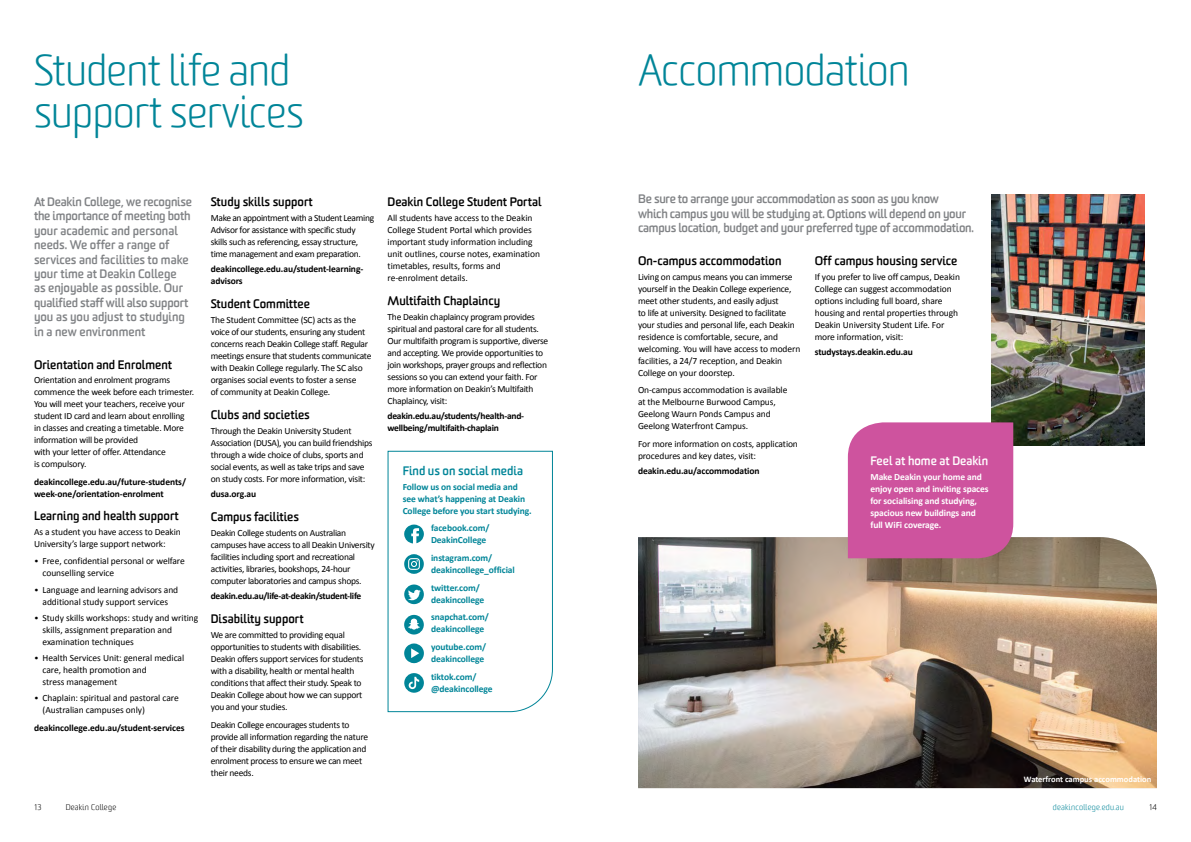
<style>
.page{position:relative;width:1191px;height:842px;background:#fff}
.page>*{position:absolute;margin:0;border:0;box-sizing:border-box;transform-origin:0 0}
.t1{font:300 42px/42px "Worldly";letter-spacing:-.01em;color:#008598}
.t2{font:700 12px/14.4px "Worldly";color:#808285}
.t3{font:700 12px "Worldly";color:#000}
.t4{font:700 12px/14.4px "Worldly";letter-spacing:-.02em;color:#808285}
.t5{font:700 12px "Worldly";color:#008598}
.t6{font:700 12px "Worldly";color:#fff}
.t7{font:9.5px/12px "Calibri";letter-spacing:-.025em;color:#000}
.t8{font:9.5px/12px "Calibri";letter-spacing:-.005em;color:#000}
.t9{font:700 9.5px/12px "Calibri";letter-spacing:-.01em;color:#000}
.t10{font:700 9.5px/12px "Calibri";letter-spacing:-.01em;color:#008598}
.t11{font:700 9.5px/12px "Calibri";letter-spacing:-.01em;color:#fff}
.t12{font:700 9.5px "Calibri";letter-spacing:-.03em;color:#000}
.t13{font:700 8.5px "Calibri";color:#fff}
.t14{font:300 8px "Worldly";letter-spacing:.03em;color:#008598}
.t15{font:300 8px "Worldly";letter-spacing:.03em;color:#000}
.s1{font-weight:300}
</style>
<div class="page">
<img style="left:638px;top:537px;width:519px;height:251px">
<img style="left:992px;top:194px;width:152px;height:251px">
<div style="left:848px;top:422px;width:165px;height:136px;background:#ce539e"></div>
<svg style="left:387px;top:450px;width:166px;height:263px"></svg>
<svg style="left:404px;top:525px;width:20px;height:18px"></svg>
<svg style="left:404px;top:643px;width:20px;height:20px"></svg>
<svg style="left:404px;top:554px;width:20px;height:20px"></svg>
<svg style="left:404px;top:615px;width:20px;height:19px"></svg>
<svg style="left:404px;top:584px;width:20px;height:20px"></svg>
<svg style="left:408px;top:590px;width:13px;height:10px"></svg>
<svg style="left:404px;top:673px;width:20px;height:20px"></svg>
<svg style="left:409px;top:677px;width:10px;height:12px"></svg>
<h1 class="t1" style="left:34px;top:51px;width:271px">Student life and support services</h1>
<h1 class="t1" style="left:638px;top:51px;width:273px">Accommodation</h1>
<p class="t2" style="left:34px;top:195px;width:159px">At Deakin College, we recognise the importance of meeting both your academic and personal needs. We offer a range of services and facilities to make your time at Deakin College<br>as enjoyable as possible. Our qualified staff will also support you as you adjust to studying in a new environment</p>
<p class="t3" style="left:34px;top:357px;width:140px">Orientation and Enrolment</p>
<p class="t7" style="left:34px;top:374px;width:161px">Orientation and enrolment programs commence the week before each trimester.<br>You will meet your teachers, receive your student ID card and learn about enrolling<br>in classes and creating a timetable. More information will be provided<br>with your letter of offer. Attendance<br>is compulsory.</p>
<p class="t9" style="left:34px;top:475px;width:154px">deakincollege.edu.au/future-students/ week-one/orientation-enrolment</p>
<p class="t3" style="left:34px;top:508px;width:146px">Learning and health support</p>
<p class="t7" style="left:34px;top:525px;width:148px">As a student you have access to Deakin<br>University’s large support network:</p>
<p class="t8" style="left:43px;top:555px;width:144px;text-indent:-9px"><span class="s1">•</span> Free, confidential personal or welfare counselling service</p>
<p class="t8" style="left:34px;top:583px;width:146px;text-align:center"><span class="s1">•</span> Language and learning advisors and additional study support services</p>
<p class="t8" style="left:43px;top:611px;width:157px;text-indent:-9px"><span class="s1">•</span> Study skills workshops: study and writing skills, assignment preparation and examination techniques</p>
<p class="t8" style="left:43px;top:652px;width:143px;text-indent:-9px"><span class="s1">•</span> Health Services Unit: general medical care, health promotion and<br>stress management</p>
<p class="t8" style="left:43px;top:692px;width:138px;text-indent:-9px"><span class="s1">•</span> Chaplain: spiritual and pastoral care (Australian campuses only)</p>
<p class="t9" style="left:34px;top:722px;width:152px">deakincollege.edu.au/student-services</p>
<p class="t3" style="left:211px;top:194px;width:104px">Study skills support</p>
<p class="t7" style="left:211px;top:211px;width:165px">Make an appointment with a Student Learning Advisor for assistance with specific study skills such as referencing, essay structure, time management and exam preparation.</p>
<p class="t9" style="left:211px;top:262px;width:154px">deakincollege.edu.au/student-learning&shy;advisors</p>
<p class="t3" style="left:211px;top:296px;width:101px">Student Committee</p>
<p class="t7" style="left:211px;top:313px;width:162px">The Student Committee (SC) acts as the voice of our students, ensuring any student concerns reach Deakin College staff. Regular meetings ensure that students communicate with Deakin College regularly. The SC also organises social events to foster a sense<br>of community at Deakin College.</p>
<p class="t3" style="left:211px;top:407px;width:100px">Clubs and societies</p>
<p class="t7" style="left:211px;top:425px;width:163px">Through the Deakin University Student Association (DUSA), you can build friendships through a wide choice of clubs, sports and social events, as well as take trips and save on study costs. For more information, visit:</p>
<p class="t9" style="left:211px;top:487px;width:47px">dusa.org.au</p>
<p class="t3" style="left:211px;top:509px;width:90px">Campus facilities</p>
<p class="t7" style="left:211px;top:527px;width:165px">Deakin College students on Australian campuses have access to all Deakin University facilities including sport and recreational activities, libraries, bookshops, 24-hour computer laboratories and campus shops.</p>
<p class="t12" style="left:211px;top:589px;width:152px">deakin.edu.au/life-at-deakin/student-life</p>
<p class="t3" style="left:211px;top:611px;width:94px">Disability support</p>
<p class="t7" style="left:211px;top:629px;width:154px">We are committed to providing equal opportunities to students with disabilities.<br>Deakin offers support services for students with a disability, health or mental health conditions that affect their study. Speak to Deakin College about how we can support you and your studies.</p>
<p class="t7" style="left:211px;top:718px;width:159px">Deakin College encourages students to provide all information regarding the nature of their disability during the application and enrolment process to ensure we can meet their needs.</p>
<p class="t3" style="left:387px;top:194px;width:155px">Deakin College Student Portal</p>
<p class="t8" style="left:387px;top:211px;width:154px">All students have access to the Deakin College Student Portal which provides important study information including unit outlines, course notes, examination timetables, results, forms and re-enrolment details.</p>
<p class="t3" style="left:387px;top:293px;width:114px">Multifaith Chaplaincy</p>
<p class="t7" style="left:387px;top:311px;width:162px">The Deakin chaplaincy program provides spiritual and pastoral care for all students.<br>Our multifaith program is supportive, diverse and accepting. We provide opportunities to join workshops, prayer groups and reflection sessions so you can extend your faith. For more information on Deakin’s Multifaith Chaplaincy, visit:</p>
<p class="t9" style="left:387px;top:409px;width:138px">deakin.edu.au/students/health-and&shy;wellbeing/multifaith-chaplain</p>
<p class="t5" style="left:403px;top:463px;width:122px">Find us on social media</p>
<p class="t10" style="left:403px;top:480px;width:131px">Follow us on social media and see what’s happening at Deakin<br>College before you start studying.</p>
<p class="t10" style="left:431px;top:522px;width:60px">facebook.com/<br>DeakinCollege</p>
<p class="t10" style="left:431px;top:552px;width:85px">instagram.com/ deakincollege_official</p>
<p class="t10" style="left:431px;top:581px;width:55px">twitter.com/ deakincollege</p>
<p class="t10" style="left:431px;top:611px;width:59px">snapchat.com/ deakincollege</p>
<p class="t10" style="left:431px;top:641px;width:57px">youtube.com/ deakincollege</p>
<p class="t10" style="left:431px;top:670px;width:63px">tiktok.com/ @deakincollege</p>
<p class="t4" style="left:638px;top:192px;width:337px">Be sure to arrange your accommodation as soon as you know<br>which campus you will be studying at. Options will depend on your campus location, budget and your preferred type of accommodation.</p>
<p class="t3" style="left:638px;top:253px;width:145px">On-campus accommodation</p>
<p class="t7" style="left:638px;top:270px;width:164px">Living on campus means you can immerse yourself in the Deakin College experience, meet other students, and easily adjust<br>to life at university. Designed to facilitate your studies and personal life, each Deakin residence is comfortable, secure, and welcoming. You will have access to modern facilities, a 24/7 reception, and Deakin College on your doorstep.</p>
<p class="t7" style="left:638px;top:384px;width:151px">On-campus accommodation is available at the Melbourne Burwood Campus,<br>Geelong Waurn Ponds Campus and<br>Geelong Waterfront Campus.</p>
<p class="t7" style="left:638px;top:438px;width:161px">For more information on costs, application procedures and key dates, visit:</p>
<p class="t9" style="left:638px;top:464px;width:123px">deakin.edu.au/accommodation</p>
<p class="t3" style="left:814px;top:253px;width:144px">Off campus housing service</p>
<p class="t7" style="left:814px;top:270px;width:147px">If you prefer to live off campus, Deakin College can suggest accommodation options including full board, share housing and rental properties through Deakin University Student Life. For more information, visit:</p>
<p class="t9" style="left:814px;top:345px;width:100px">studystays.deakin.edu.au</p>
<p class="t6" style="left:870px;top:453px;width:119px">Feel at home at Deakin</p>
<p class="t11" style="left:870px;top:470px;width:120px">Make Deakin your home and enjoy open and inviting spaces for socialising and studying, spacious new buildings and full WiFi coverage.</p>
<p class="t13" style="left:1024px;top:774px;width:129px">Waterfront campus accommodation</p>
<p class="t15" style="left:34px;top:802px;width:9px">13</p>
<p class="t15" style="left:66px;top:802px;width:52px">Deakin College</p>
<p class="t14" style="left:1053px;top:802px;width:73px">deakincollege.edu.au</p>
<p class="t15" style="left:1149px;top:802px;width:9px">14</p>
</div>
